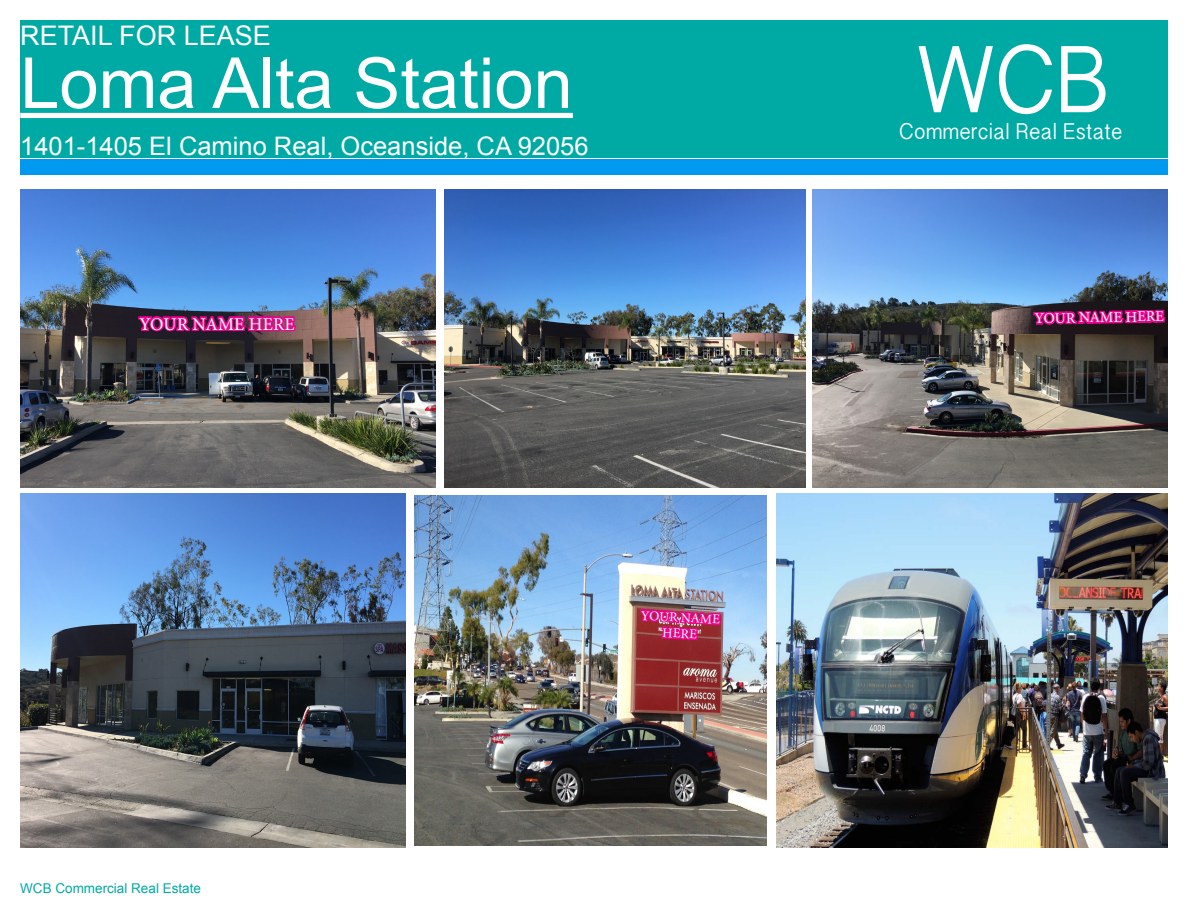
<style>
.page{position:relative;width:1188px;height:918px;background:#fff}
.page>*{position:absolute;margin:0;border:0;box-sizing:border-box;transform-origin:0 0}
.t1{font:95.55px "Gujarati Sangam MN";color:#fff;scale:.92 1}
.t2{font:70.5px "Arial";color:#fff}
.t3{font:27px "Arial";color:#fff}
.t4{font:25.5px "Arial";color:#fff}
.t5{font:22.95px "Gujarati Sangam MN";color:#fff;scale:.92 1}
.t6{font:18px "Minion Pro";letter-spacing:.01em;color:#fff}
.t7{font:15px "Minion Pro";color:#fff}
.t8{font:13.5px "Arial";color:#00aaa4}
.t9{font:13.5px "Minion Pro";color:#fff}
</style>
<div class="page">
<div style="left:20px;top:20px;width:1148px;height:138px;background:#00aaa4"></div>
<div style="left:20px;top:113px;width:553px;height:5px;background:#fff"></div>
<div style="left:20px;top:159px;width:1148px;height:16px;background:#0099f1"></div>
<img style="left:445px;top:189px;width:361px;height:298px">
<img style="left:20px;top:189px;width:416px;height:298px">
<img style="left:20px;top:494px;width:385px;height:354px">
<img style="left:812px;top:189px;width:356px;height:298px">
<img style="left:415px;top:496px;width:352px;height:350px">
<img style="left:776px;top:494px;width:392px;height:354px">
<svg style="left:137px;top:112px;width:161px;height:434px"></svg>
<img style="left:1032px;top:189px;width:135px;height:478px">
<img style="left:639px;top:498px;width:84px;height:255px">
<p class="t3" style="left:20px;top:18px;width:252px">RETAIL FOR LEASE</p>
<h2 class="t2" style="left:20px;top:37px;width:554px">Loma Alta Station</h2>
<p class="t4" style="left:20px;top:129px;width:570px">1401-1405 El Camino Real, Oceanside, CA 92056</p>
<p class="t6" style="left:139px;top:312px;width:157px">YOUR NAME HERE</p>
<p class="t8" style="left:20px;top:880px;width:182px">WCB Commercial Real Estate</p>
<p class="t9" style="left:642px;top:606px;width:80px;rotate:3deg">YOUR NAME</p>
<p class="t9" style="left:663px;top:624px;width:36px;rotate:3deg">HERE</p>
<h1 class="t1" style="left:918px;top:23px;width:209px">WCB</h1>
<p class="t5" style="left:899px;top:117px;width:245px">Commercial Real Estate</p>
<p class="t7" style="left:1035px;top:308px;width:131px;rotate:-1deg">YOUR NAME HERE</p>
</div>
